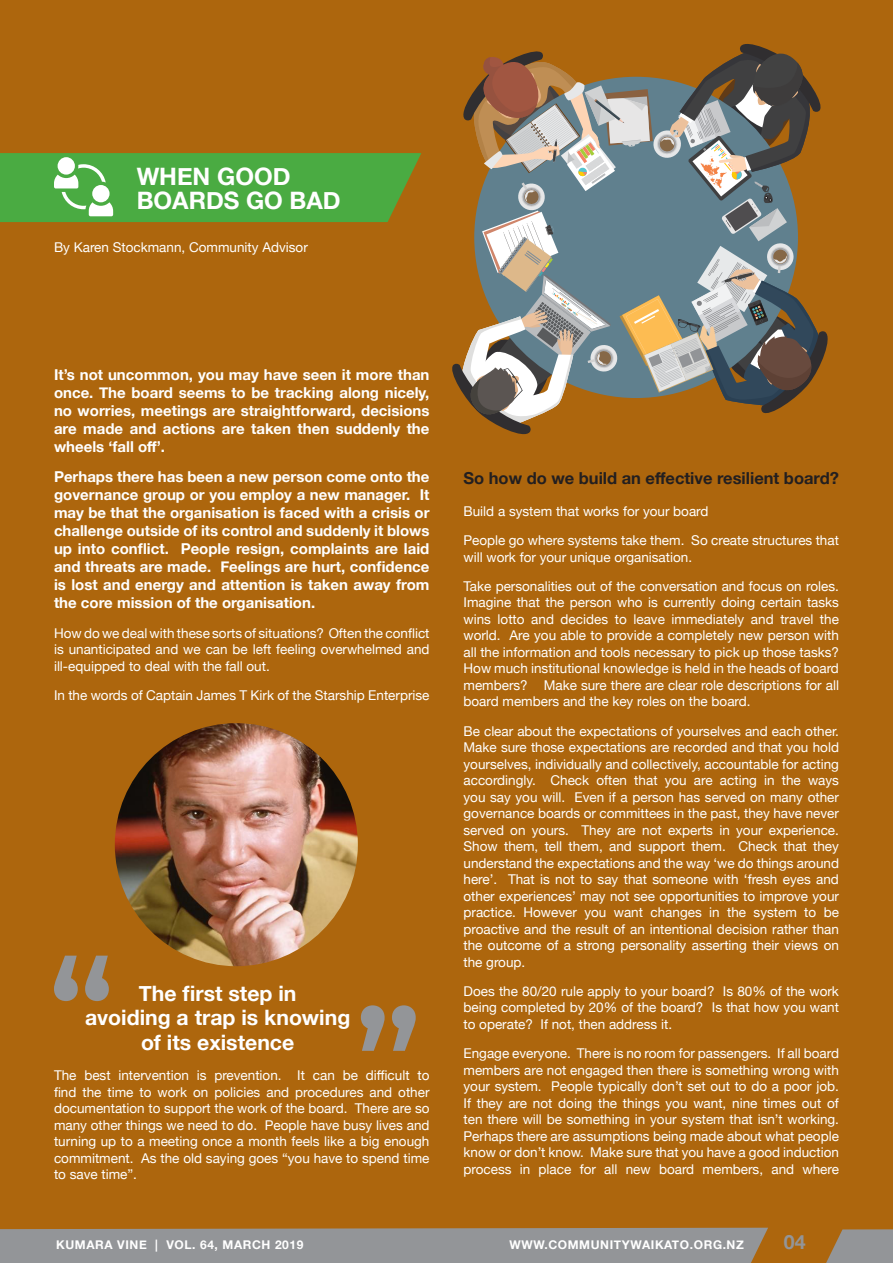
<style>
.page{position:relative;width:893px;height:1263px;background:#ad660d}
.page>*{position:absolute;margin:0;border:0;box-sizing:border-box;transform-origin:0 0}
.t1{font:700 24px/24px "Helvetica Neue";color:#fff}
.t2{font:700 21.3px/24.8px "Helvetica Neue";color:#fff;text-align:center}
.t3{font:700 19.65px "Helvetica Neue";color:#939598}
.t4{font:700 16.5px "Helvetica Neue";color:#231f20}
.t5{font:700 15px/18px "Helvetica Neue";color:#fff;text-align:justify}
.t6{font:13.5px/16.5px "Helvetica Neue";color:#fff;text-align:justify}
.t7{font:700 12px "Helvetica Neue";letter-spacing:.05em;color:#fff}
</style>
<div class="page">
<div style="left:0;top:1228px;width:768px;height:35px;background:#939598"></div>
<svg style="left:826px;top:1229px;width:67px;height:34px;background:#968e85"></svg>
<img style="left:115px;top:723px;width:243px;height:243px;border-radius:122px">
<svg style="left:54px;top:956px;width:55px;height:45px"></svg>
<svg style="left:361px;top:1005px;width:55px;height:46px"></svg>
<svg style="left:0;top:153px;width:421px;height:69px;background:#55ab47"></svg>
<svg style="left:452px;top:44px;width:376px;height:390px"></svg>
<p class="t1" style="left:137px;top:165px;width:206px">WHEN GOOD<br>BOARDS GO BAD</p>
<p class="t6" style="left:54px;top:240px;width:255px">By Karen Stockmann, Community Advisor</p>
<p class="t5" style="left:54px;top:366px;width:377px">It’s not uncommon, you may have seen it more than once. The board seems to be tracking along nicely, no worries, meetings are straightforward, decisions are made and actions are taken then suddenly the wheels ‘fall off’.</p>
<p class="t5" style="left:54px;top:468px;width:377px">Perhaps there has been a new person come onto the governance group or you employ a new manager. It may be that the organisation is faced with a crisis or challenge outside of its control and suddenly it blows up into conflict. People resign, complaints are laid and threats are made. Feelings are hurt, confidence is lost and energy and attention is taken away from the core mission of the organisation.</p>
<p class="t6" style="left:54px;top:625px;width:377px">How do we deal with these sorts of situations? Often the conflict is unanticipated and we can be left feeling overwhelmed and ill-equipped to deal with the fall out.</p>
<p class="t6" style="left:54px;top:688px;width:377px">In the words of Captain James T Kirk of the Starship Enterprise</p>
<p class="t2" style="left:85px;top:981px;width:267px">The first step in<br>avoiding a trap is knowing of its existence</p>
<p class="t6" style="left:54px;top:1068px;width:377px">The best intervention is prevention. It can be difficult to find the time to work on policies and procedures and other documentation to support the work of the board. There are so many other things we need to do. People have busy lives and turning up to a meeting once a month feels like a big enough commitment. As the old saying goes “you have to spend time to save time”.</p>
<p class="t4" style="left:463px;top:465px;width:377px">So how do we build an effective resilient board?</p>
<p class="t6" style="left:463px;top:503px;width:247px">Build a system that works for your board</p>
<p class="t6" style="left:463px;top:533px;width:377px">People go where systems take them. So create structures that will work for your unique organisation.</p>
<p class="t6" style="left:463px;top:578px;width:377px">Take personalities out of the conversation and focus on roles.<br>Imagine that the person who is currently doing certain tasks wins lotto and decides to leave immediately and travel the world. Are you able to provide a completely new person with all the information and tools necessary to pick up those tasks?<br>How much institutional knowledge is held in the heads of board members? Make sure there are clear role descriptions for all board members and the key roles on the board.</p>
<p class="t6" style="left:463px;top:723px;width:377px">Be clear about the expectations of yourselves and each other.<br>Make sure those expectations are recorded and that you hold yourselves, individually and collectively, accountable for acting accordingly. Check often that you are acting in the ways you say you will. Even if a person has served on many other governance boards or committees in the past, they have never served on yours. They are not experts in your experience.<br>Show them, tell them, and support them. Check that they understand the expectations and the way ‘we do things around here’. That is not to say that someone with ‘fresh eyes and other experiences’ may not see opportunities to improve your practice. However you want changes in the system to be proactive and the result of an intentional decision rather than the outcome of a strong personality asserting their views on the group.</p>
<p class="t6" style="left:463px;top:983px;width:377px">Does the 80/20 rule apply to your board? Is 80% of the work being completed by 20% of the board? Is that how you want to operate? If not, then address it.</p>
<p class="t6" style="left:463px;top:1046px;width:377px">Engage everyone. There is no room for passengers. If all board members are not engaged then there is something wrong with your system. People typically don’t set out to do a poor job.<br>If they are not doing the things you want, nine times out of ten there will be something in your system that isn’t working.<br>Perhaps there are assumptions being made about what people know or don’t know. Make sure that you have a good induction process in place for all new board members, and where</p>
<p class="t7" style="left:56px;top:1235px;width:249px">KUMARA VINE | VOL. 64, MARCH 2019</p>
<p class="t7" style="left:509px;top:1235px;width:236px">WWW.COMMUNITYWAIKATO.ORG.NZ</p>
<p class="t3" style="left:784px;top:1227px;width:23px">04</p>
</div>
